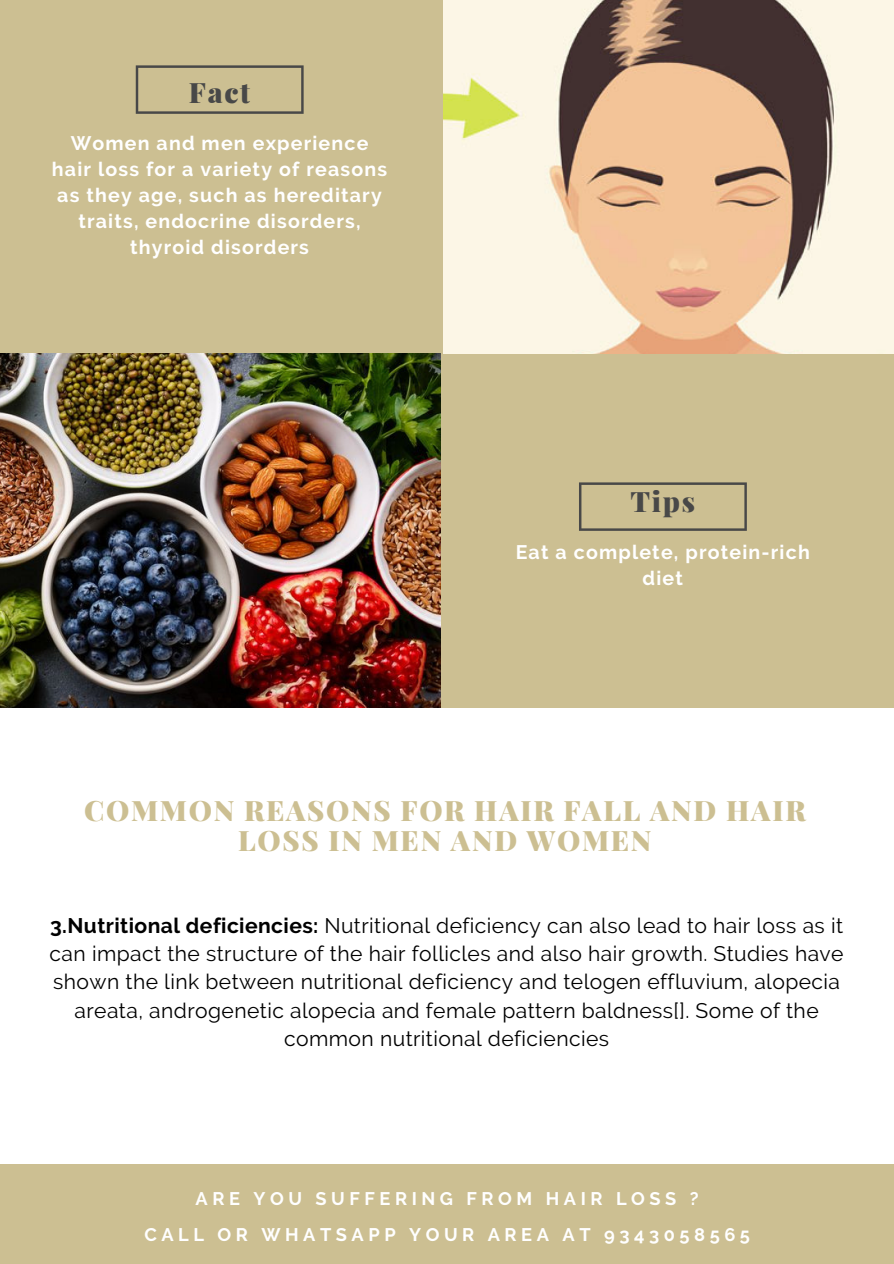
<style>
.page{position:relative;width:894px;height:1264px;background:#fff}
.page>*{position:absolute;margin:0;border:0;box-sizing:border-box;transform-origin:0 0}
.t1{font:900 28.2px/30.5px "Playfair Display";letter-spacing:.06em;color:#ccbf92;text-align:center}
.t2{font:900 28.2px "Playfair Display";letter-spacing:.06em;color:#484848}
.t3{font:21px/28.2px "Raleway";letter-spacing:.02em;color:#000;text-align:center}
.t4{font:700 19.5px/26px "Raleway";letter-spacing:.06em;color:#fff;text-align:center}
.t5{font:700 18.15px "Raleway";letter-spacing:.25em;color:#fff}
.s1{font-weight:700}
</style>
<div class="page">
<img style="left:443px;top:0;width:450px;height:353px">
<div style="left:0;top:0;width:443px;height:353px;background:#ccbf92"></div>
<svg style="left:136px;top:65px;width:167px;height:49px"></svg>
<div style="left:437px;top:353px;width:456px;height:354px;background:#ccbf92"></div>
<img style="left:0;top:353px;width:440px;height:354px">
<div style="left:0;top:1164px;width:893px;height:99px;background:#ccbf92"></div>
<svg style="left:579px;top:482px;width:167px;height:49px"></svg>
<p class="t2" style="left:189px;top:72px;width:63px">Fact</p>
<p class="t4" style="left:52px;top:130px;width:336px">Women and men experience hair loss for a variety of reasons as they age, such as hereditary traits, endocrine disorders, thyroid disorders</p>
<p class="t2" style="left:630px;top:481px;width:66px">Tips</p>
<p class="t4" style="left:515px;top:539px;width:295px">Eat a complete, protein-rich diet</p>
<p class="t1" style="left:84px;top:793px;width:722px">COMMON REASONS FOR HAIR FALL AND HAIR<br>LOSS IN MEN AND WOMEN</p>
<p class="t3" style="left:50px;top:911px;width:795px"><span class="s1">3.Nutritional deficiencies:</span> Nutritional deficiency can also lead to hair loss as it can impact the structure of the hair follicles and also hair growth. Studies have shown the link between nutritional deficiency and telogen effluvium, alopecia areata, androgenetic alopecia and female pattern baldness[]. Some of the common nutritional deficiencies</p>
<p class="t5" style="left:195px;top:1187px;width:504px">ARE YOU SUFFERING FROM HAIR LOSS ?</p>
<p class="t5" style="left:144px;top:1224px;width:607px">CALL OR WHATSAPP YOUR AREA AT 9343058565</p>
</div>
